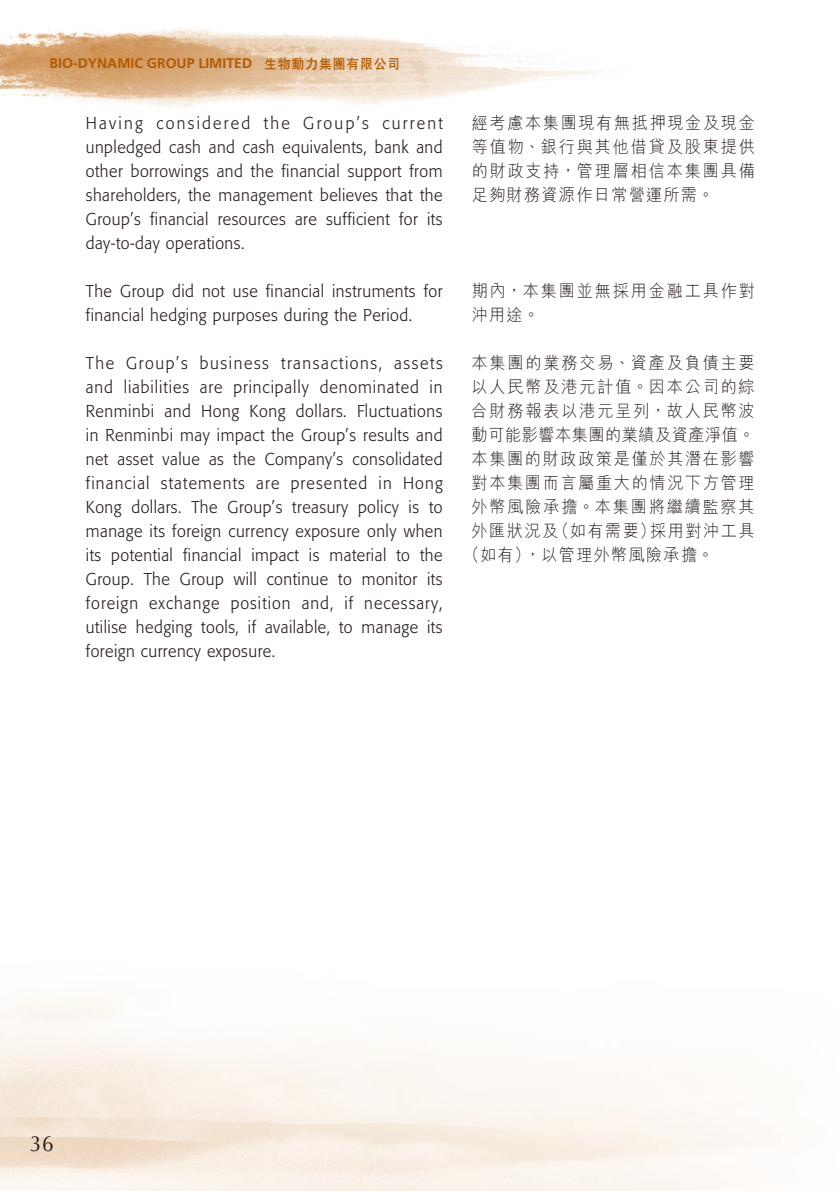
<style>
.page{position:relative;width:840px;height:1191px;background:#fff}
.page>*{position:absolute;margin:0;border:0;box-sizing:border-box;transform-origin:0 0}
.t1{font:22px "Optima LT Std";color:#231916;scale:.95 1}
.t2{font:300 17px/24px "Formata";letter-spacing:.03em;color:#231916;text-align:justify;scale:.95 1}
.t3{font:300 17px/24px "M Hei HK";letter-spacing:.11em;color:#231916;text-align:justify;scale:.95 1}
.t4{font:300 17px "M Hei HK";letter-spacing:.03em;color:#231916;scale:.95 1}
.t5{font:300 17px "M Hei HK";letter-spacing:.09em;color:#231916;scale:.95 1}
.t6{font:300 17px "M Hei HK";letter-spacing:.08em;color:#231916;scale:.95 1}
.t7{font:700 14px "Frutiger LT Std";color:#b35900}
.s1{font-family:"C Hei 2 HK"}
</style>
<div class="page">
<img style="left:0;top:27px;width:604px;height:81px">
<p class="t7" style="left:50px;top:55px;width:352px">BIO-DYNAMIC GROUP LIMITED <span class="s1">生物動力集團有限公司</span></p>
<p class="t2" style="left:86px;top:111px;width:377px">Having considered the Group’s current unpledged cash and cash equivalents, bank and other borrowings and the financial support from shareholders, the management believes that the Group’s financial resources are sufficient for its day-to-day operations.</p>
<p class="t2" style="left:86px;top:279px;width:377px">The Group did not use financial instruments for financial hedging purposes during the Period.</p>
<p class="t2" style="left:86px;top:351px;width:377px">The Group’s business transactions, assets and liabilities are principally denominated in Renminbi and Hong Kong dollars. Fluctuations in Renminbi may impact the Group’s results and net asset value as the Company’s consolidated financial statements are presented in Hong Kong dollars. The Group’s treasury policy is to manage its foreign currency exposure only when its potential financial impact is material to the Group. The Group will continue to monitor its foreign exchange position and, if necessary, utilise hedging tools, if available, to manage its foreign currency exposure.</p>
<p class="t3" style="left:471px;top:110px;width:299px">經考慮本集團現有無抵押現金及現金等值物、銀行與其他借貸及股東提供的財政支持，管理層相信本集團具備足夠財務資源作日常營運所需。</p>
<p class="t3" style="left:471px;top:278px;width:299px">期內，本集團並無採用金融工具作對沖用途。</p>
<p class="t3" style="left:471px;top:350px;width:299px">本集團的業務交易、資產及負債主要</p>
<p class="t3" style="left:471px;top:374px;width:299px">以人民幣及港元計值。因本公司的綜</p>
<p class="t3" style="left:471px;top:398px;width:299px">合財務報表以港元呈列，故人民幣波</p>
<p class="t4" style="left:471px;top:423px;width:299px">動可能影響本集團的業績及資產淨值。</p>
<p class="t3" style="left:471px;top:446px;width:299px">本集團的財政政策是僅於其潛在影響</p>
<p class="t3" style="left:471px;top:470px;width:299px">對本集團而言屬重大的情況下方管理</p>
<p class="t3" style="left:471px;top:494px;width:299px">外幣風險承擔。本集團將繼續監察其</p>
<p class="t5" style="left:471px;top:519px;width:299px">外匯狀況及（如有需要）採用對沖工具</p>
<p class="t6" style="left:463px;top:543px;width:265px">（如有），以管理外幣風險承擔。</p>
<p class="t1" style="left:30px;top:1130px;width:27px">36</p>
</div>
